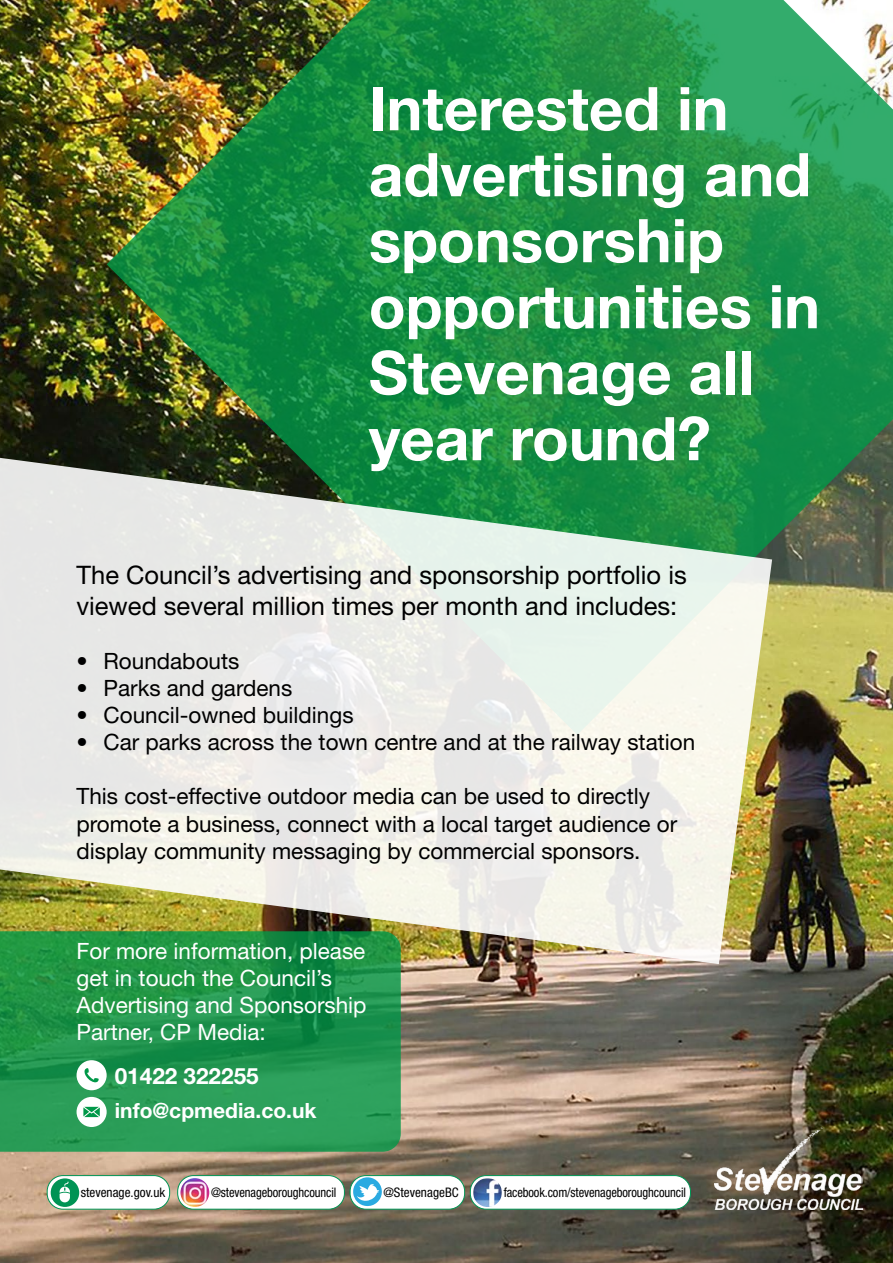
<style>
.page{position:relative;width:893px;height:1263px;background:#fff}
.page>*{position:absolute;margin:0;border:0;box-sizing:border-box;transform-origin:0 0}
.t1{font:700 60.3px/66px "Helvetica Neue LT Std";color:#fff}
.t2{font:25.5px/31.5px "Helvetica Neue LT Std";color:#000}
.t3{font:22.5px/27px "Helvetica Neue LT Std";color:#000}
.t4{font:22.5px/27px "Helvetica Neue LT Std";color:#fff}
.t5{font:700 22.5px "Helvetica Neue LT Std";color:#fff}
.t6{font:700 21px "Helvetica Neue LT Std";color:#fff}
.t7{font:condensed 13.2px "Helvetica Neue LT Std";letter-spacing:-.01em;color:#000;scale:.95 1}
.t8{font:condensed 13.2px "Helvetica Neue LT Std";letter-spacing:-.01em;color:#000}
</style>
<div class="page">
<img style="left:0;top:0;width:893px;height:1263px">
<img style="left:107px;top:0;width:786px;height:735px">
<svg style="left:0;top:436px;width:772px;height:528px"></svg>
<svg style="left:0;top:931px;width:401px;height:221px"></svg>
<div style="left:77px;top:1060px;width:30px;height:30px;background:#fff;border-radius:50%"></div>
<svg style="left:84px;top:1068px;width:15px;height:14px"></svg>
<div style="left:77px;top:1097px;width:30px;height:30px;background:#fff;border-radius:50%"></div>
<svg style="left:83px;top:1107px;width:17px;height:10px"></svg>
<img style="left:714px;top:1126px;width:148px;height:83px">
<div style="left:470px;top:1175px;width:220px;height:34px;background:#fff;border-radius:16px"></div>
<div style="left:470px;top:1175px;width:221px;height:34px;border:1px solid #009453;border-radius:16px"></div>
<img style="left:473px;top:1178px;width:29px;height:29px;border-radius:14px">
<div style="left:178px;top:1175px;width:166px;height:34px;background:#fff;border-radius:16px"></div>
<div style="left:177px;top:1175px;width:168px;height:34px;border:1px solid #009453;border-radius:16px"></div>
<img style="left:180px;top:1178px;width:29px;height:29px;border-radius:14px">
<div style="left:350px;top:1175px;width:115px;height:34px;background:#fff;border-radius:16px"></div>
<div style="left:350px;top:1175px;width:115px;height:34px;border:1px solid #009453;border-radius:16px"></div>
<svg style="left:353px;top:1177px;width:29px;height:29px"></svg>
<div style="left:47px;top:1175px;width:123px;height:34px;background:#fff;border-radius:16px"></div>
<div style="left:47px;top:1175px;width:123px;height:34px;border:1px solid #009453;border-radius:16px"></div>
<div style="left:51px;top:1178px;width:28px;height:29px;background:#009354;border-radius:50%"></div>
<svg style="left:60px;top:1181px;width:10px;height:21px"></svg>
<h1 class="t1" style="left:369px;top:74px;width:453px">Interested in advertising and sponsorship opportunities in<br>Stevenage all year round?</h1>
<p class="t2" style="left:77px;top:559px;width:612px">The Council’s advertising and sponsorship portfolio is viewed several million times per month and includes:</p>
<p class="t3" style="left:77px;top:648px;width:164px">• Roundabouts</p>
<p class="t3" style="left:77px;top:675px;width:217px">• Parks and gardens</p>
<p class="t3" style="left:77px;top:702px;width:279px">• Council-owned buildings</p>
<p class="t3" style="left:77px;top:729px;width:620px">• Car parks across the town centre and at the railway station</p>
<p class="t3" style="left:77px;top:783px;width:602px">This cost-effective outdoor media can be used to directly promote a business, connect with a local target audience or display community messaging by commercial sponsors.</p>
<p class="t4" style="left:77px;top:937px;width:292px">For more information, please get in touch the Council’s<br>Advertising and Sponsorship<br>Partner, CP Media:</p>
<p class="t5" style="left:115px;top:1062px;width:145px">01422 322255</p>
<p class="t6" style="left:115px;top:1097px;width:203px">info@cpmedia.co.uk</p>
<p class="t8" style="left:81px;top:1185px;width:86px">stevenage.gov.uk</p>
<p class="t7" style="left:211px;top:1185px;width:133px">@stevenageboroughcouncil</p>
<p class="t8" style="left:383px;top:1184px;width:77px">@StevenageBC</p>
<p class="t7" style="left:504px;top:1185px;width:193px">facebook.com/stevenageboroughcouncil</p>
</div>
